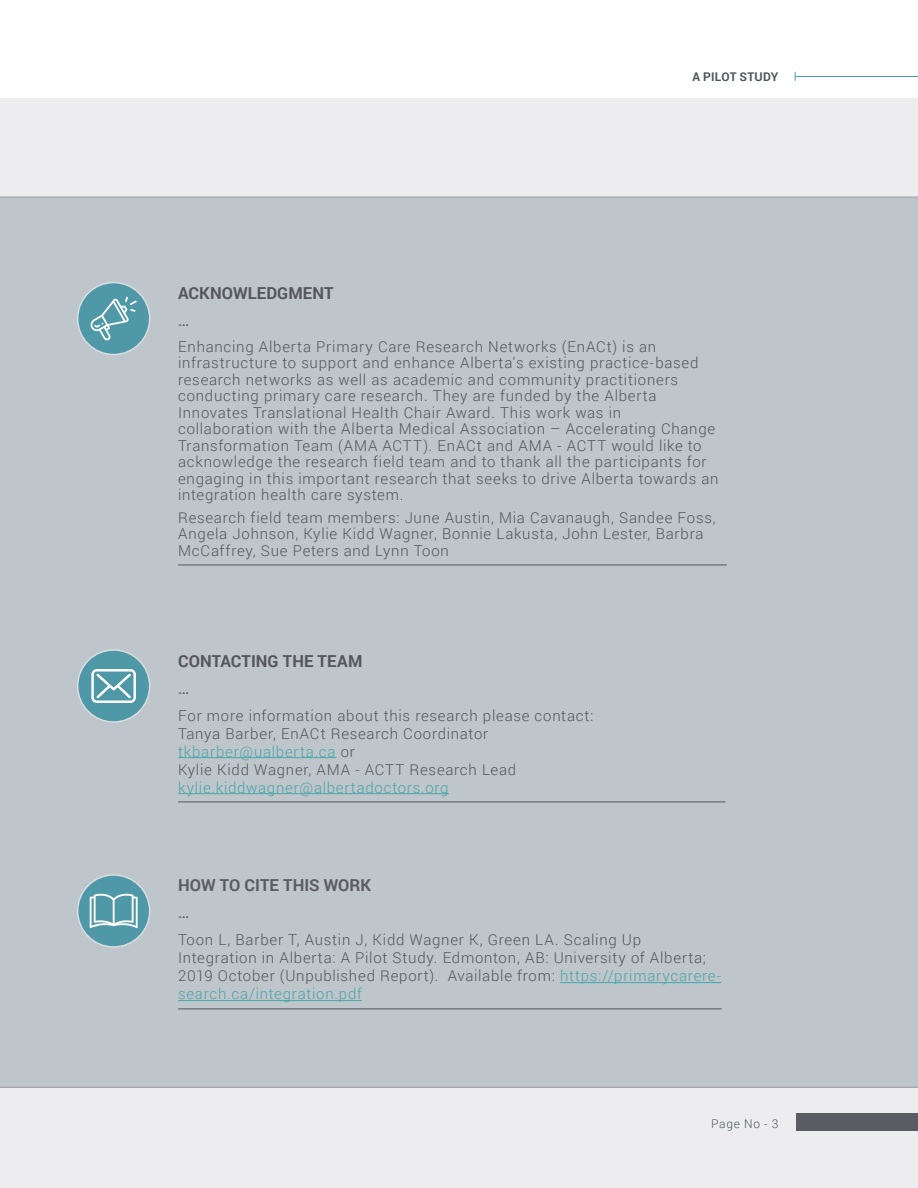
<style>
.page{position:relative;width:918px;height:1188px;background:#fff}
.page>*{position:absolute;margin:0;border:0;box-sizing:border-box;transform-origin:0 0}
.t1{font:700 16.5px "Roboto";letter-spacing:.005em;color:#55565d}
.t2{font:700 16.5px "Roboto";color:#5b5c63}
.t3{font:16.5px "Roboto";color:#4e555b}
.t4{font:300 15px/16.5px "Roboto";letter-spacing:.05em;color:#4e555b}
.t5{font:300 15px "Roboto";letter-spacing:.05em;color:#48a6a7}
.t6{font:700 12px "Roboto";letter-spacing:.01em;color:#4e555b}
.t7{font:300 12px "Roboto";letter-spacing:.06em;color:#4e555b}
.s1{color:#48a6a7}
</style>
<div class="page">
<div style="left:0;top:99px;width:918px;height:1089px;background:#ededf0"></div>
<div style="left:0;top:197px;width:918px;height:890px;background:#bec5cb"></div>
<hr style="left:178px;top:565px;width:549px;height:1px;background:#4e555b">
<div style="left:78px;top:283px;width:72px;height:72px;background:#4f98a8;border-radius:50%"></div>
<div style="left:77px;top:282px;width:73px;height:73px;border:2px solid #dadee1;border-radius:50%"></div>
<svg style="left:91px;top:297px;width:46px;height:43px"></svg>
<hr style="left:560px;top:982px;width:161px;height:1px;background:#48a6a7">
<hr style="left:178px;top:1008px;width:544px;height:1px;background:#4e555b">
<hr style="left:178px;top:1000px;width:184px;height:1px;background:#48a6a7">
<div style="left:78px;top:875px;width:72px;height:72px;background:#4f98a8;border-radius:50%"></div>
<div style="left:77px;top:874px;width:73px;height:74px;border:2px solid #dadee1;border-radius:50%"></div>
<svg style="left:90px;top:894px;width:48px;height:34px"></svg>
<hr style="left:178px;top:757px;width:158px;height:1px;background:#48a6a7">
<hr style="left:178px;top:802px;width:547px;height:1px;background:#4e555b">
<hr style="left:178px;top:793px;width:271px;height:1px;background:#48a6a7">
<div style="left:78px;top:650px;width:72px;height:72px;background:#4f98a8;border-radius:50%"></div>
<div style="left:77px;top:649px;width:73px;height:74px;border:2px solid #dadee1;border-radius:50%"></div>
<svg style="left:91px;top:669px;width:45px;height:34px"></svg>
<hr style="left:795px;top:76px;width:123px;height:1px;background:#4f98a8">
<div style="left:797px;top:1113px;width:121px;height:18px;background:#5b5c63"></div>
<p class="t6" style="left:693px;top:69px;width:87px">A PILOT STUDY</p>
<p class="t1" style="left:178px;top:282px;width:157px">ACKNOWLEDGMENT</p>
<p class="t3" style="left:178px;top:309px;width:13px">…</p>
<p class="t4" style="left:178px;top:338px;width:542px">Enhancing Alberta Primary Care Research Networks (EnACt) is an infrastructure to support and enhance Alberta's existing practice-based research networks as well as academic and community practitioners conducting primary care research. They are funded by the Alberta Innovates Translational Health Chair Award. This work was in collaboration with the Alberta Medical Association – Accelerating Change Transformation Team (AMA ACTT). EnACt and AMA - ACTT would like to acknowledge the research field team and to thank all the participants for engaging in this important research that seeks to drive Alberta towards an integration health care system.</p>
<p class="t4" style="left:178px;top:509px;width:539px">Research field team members: June Austin, Mia Cavanaugh, Sandee Foss,<br>Angela Johnson, Kylie Kidd Wagner, Bonnie Lakusta, John Lester, Barbra<br>McCaffrey, Sue Peters and Lynn Toon</p>
<p class="t1" style="left:178px;top:649px;width:186px">CONTACTING THE TEAM</p>
<p class="t3" style="left:178px;top:676px;width:13px">…</p>
<p class="t4" style="left:178px;top:706px;width:417px;line-height:18px">For more information about this research please contact:<br>Tanya Barber, EnACt Research Coordinator <span class="s1">tkbarber@ualberta.ca</span> or<br>Kylie Kidd Wagner, AMA - ACTT Research Lead</p>
<p class="t5" style="left:178px;top:777px;width:272px">kylie.kiddwagner@albertadoctors.org</p>
<p class="t2" style="left:178px;top:874px;width:194px">HOW TO CITE THIS WORK</p>
<p class="t3" style="left:178px;top:901px;width:13px">…</p>
<p class="t4" style="left:178px;top:931px;width:545px;line-height:18px">Toon L, Barber T, Austin J, Kidd Wagner K, Green LA. Scaling Up Integration in Alberta: A Pilot Study. Edmonton, AB: University of Alberta; 2019 October (Unpublished Report). Available from: <span class="s1">https://primarycarere&shy;search.ca/integration.pdf</span></p>
<p class="t7" style="left:711px;top:1116px;width:69px">Page No - 3</p>
</div>
